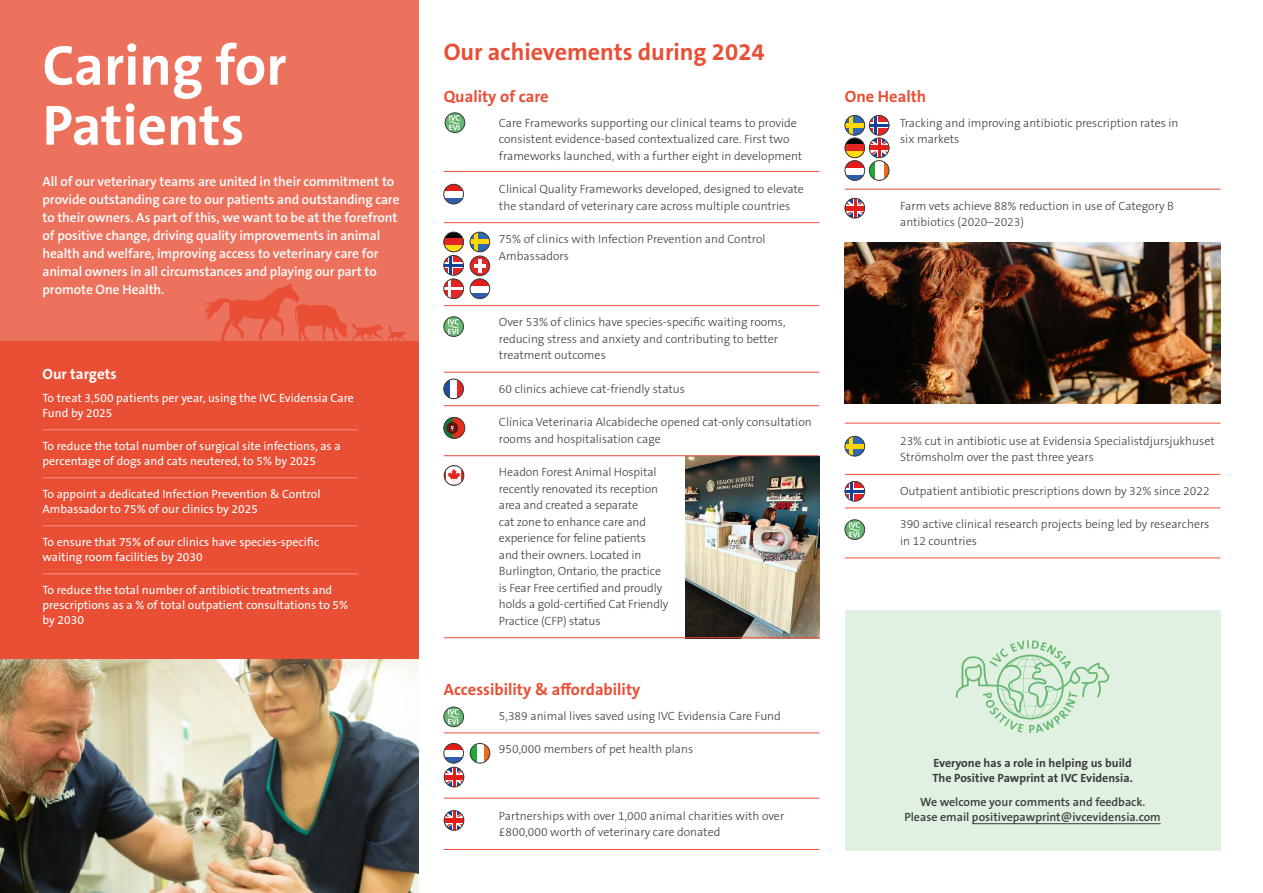
<style>
.page{position:relative;width:1263px;height:893px;background:#fff}
.page>*{position:absolute;margin:0;border:0;box-sizing:border-box;transform-origin:0 0}
.t1{font:700 57px/60px "The Sans B W7";color:#fff}
.H2_Overview{font:700 24px "The Sans B W7";color:#e84f35}
.H2_Overview-2{font:700 16.5px "The Sans B W7";color:#e84f35}
.t2{font:700 15px "The Sans B W7";color:#fff}
.Intro_Copy{font:600 13.5px/18px "The Sans B W6";letter-spacing:-.01em;color:#fff}
.Body_Copy{font:300 12px/16.5px "The Sans B W3";color:#3c3c3b}
.t3{font:12px/15px "The Sans B W5 Plain";color:#fff}
.Body_Copy-2{font:600 12px/15px "The Sans B W6";color:#3c3c3b;text-align:center}
.Body_Copy-3{font:700 12px/15px "The Sans B W7";color:#3c3c3b}
</style>
<div class="page">
<img style="left:685px;top:456px;width:134px;height:181px">
<div style="left:0;top:340px;width:418px;height:321px;background:#e84f35"></div>
<div style="left:0;top:0;width:418px;height:340px;background:#ed725e"></div>
<svg style="left:202px;top:283px;width:203px;height:57px"></svg>
<img style="left:0;top:659px;width:418px;height:234px">
<hr style="left:43px;top:429px;width:315px;height:1px;background:#f19586">
<hr style="left:43px;top:477px;width:315px;height:1px;background:#f19586">
<hr style="left:43px;top:525px;width:315px;height:1px;background:#f19586">
<hr style="left:43px;top:573px;width:315px;height:1px;background:#f19586">
<hr style="left:444px;top:732px;width:375px;height:1px;background:#e84f35">
<hr style="left:444px;top:798px;width:375px;height:1px;background:#e84f35">
<hr style="left:444px;top:849px;width:375px;height:1px;background:#e84f35">
<img style="left:444px;top:707px;width:20px;height:20px;border-radius:10px">
<div style="left:444px;top:707px;width:20px;height:20px;border:1px solid #3c3c3b;border-radius:50%"></div>
<svg style="left:444px;top:743px;width:20px;height:44px"></svg>
<div style="left:444px;top:767px;width:20px;height:20px;border:1px solid #3c3c3b;border-radius:50%"></div>
<svg style="left:470px;top:743px;width:20px;height:20px"></svg>
<div style="left:470px;top:743px;width:20px;height:20px;border:1px solid #3c3c3b;border-radius:50%"></div>
<svg style="left:444px;top:810px;width:20px;height:20px"></svg>
<div style="left:444px;top:810px;width:20px;height:20px;border:1px solid #3c3c3b;border-radius:50%"></div>
<hr style="left:444px;top:171px;width:375px;height:1px;background:#e84f35">
<hr style="left:444px;top:222px;width:375px;height:1px;background:#e84f35">
<hr style="left:444px;top:305px;width:375px;height:1px;background:#e84f35">
<hr style="left:444px;top:372px;width:375px;height:1px;background:#e84f35">
<hr style="left:444px;top:405px;width:375px;height:1px;background:#e84f35">
<hr style="left:444px;top:455px;width:375px;height:1px;background:#e84f35">
<hr style="left:444px;top:637px;width:375px;height:1px;background:#e84f35">
<img style="left:445px;top:113px;width:20px;height:20px;border-radius:10px">
<div style="left:445px;top:113px;width:20px;height:20px;border:1px solid #3c3c3b;border-radius:50%"></div>
<svg style="left:444px;top:184px;width:20px;height:20px"></svg>
<div style="left:444px;top:184px;width:20px;height:20px;border:1px solid #3c3c3b;border-radius:50%"></div>
<svg style="left:444px;top:232px;width:20px;height:67px"></svg>
<div style="left:444px;top:279px;width:20px;height:20px;border:1px solid #3c3c3b;border-radius:50%"></div>
<svg style="left:470px;top:232px;width:20px;height:67px"></svg>
<div style="left:470px;top:256px;width:20px;height:20px;border:1px solid #3c3c3b;border-radius:50%"></div>
<img style="left:444px;top:317px;width:20px;height:20px;border-radius:10px">
<div style="left:444px;top:317px;width:20px;height:20px;border:1px solid #3c3c3b;border-radius:50%"></div>
<svg style="left:444px;top:379px;width:20px;height:20px"></svg>
<div style="left:444px;top:379px;width:20px;height:20px;border:1px solid #3c3c3b;border-radius:50%"></div>
<svg style="left:444px;top:417px;width:21px;height:21px"></svg>
<div style="left:444px;top:417px;width:21px;height:22px;border:1px solid #3c3c3b;border-radius:50%"></div>
<svg style="left:444px;top:465px;width:20px;height:20px"></svg>
<div style="left:444px;top:465px;width:20px;height:20px;border:1px solid #3c3c3b;border-radius:50%"></div>
<hr style="left:845px;top:189px;width:375px;height:1px;background:#e84f35">
<svg style="left:845px;top:115px;width:44px;height:65px"></svg>
<div style="left:869px;top:115px;width:20px;height:20px;border:1px solid #3c3c3b;border-radius:50%"></div>
<svg style="left:845px;top:198px;width:20px;height:20px"></svg>
<div style="left:845px;top:198px;width:20px;height:20px;border:1px solid #3c3c3b;border-radius:50%"></div>
<div style="left:845px;top:610px;width:375px;height:240px;background:#e0f1e2"></div>
<hr style="left:972px;top:823px;width:189px;height:1px;background:#3c3c3b">
<img style="left:845px;top:242px;width:375px;height:162px">
<hr style="left:845px;top:423px;width:375px;height:1px;background:#e84f35">
<hr style="left:845px;top:474px;width:375px;height:1px;background:#e84f35">
<hr style="left:845px;top:507px;width:375px;height:1px;background:#e84f35">
<hr style="left:845px;top:557px;width:375px;height:1px;background:#e84f35">
<svg style="left:845px;top:436px;width:20px;height:20px"></svg>
<div style="left:845px;top:436px;width:20px;height:20px;border:1px solid #3c3c3b;border-radius:50%"></div>
<svg style="left:845px;top:481px;width:20px;height:20px"></svg>
<div style="left:845px;top:481px;width:20px;height:20px;border:1px solid #3c3c3b;border-radius:50%"></div>
<img style="left:845px;top:520px;width:20px;height:20px;border-radius:10px">
<div style="left:845px;top:520px;width:20px;height:20px;border:1px solid #3c3c3b;border-radius:50%"></div>
<svg style="left:956px;top:640px;width:154px;height:93px"></svg>
<p class="t1" style="left:43px;top:36px;width:245px">Caring for<br>Patients</p>
<p class="Intro_Copy" style="left:43px;top:173px;width:358px">All of our veterinary teams are united in their commitment to provide outstanding care to our patients and outstanding care to their owners. As part of this, we want to be at the forefront of positive change, driving quality improvements in animal health and welfare, improving access to veterinary care for animal owners in all circumstances and playing our part to promote One Health.</p>
<h3 class="t2" style="left:43px;top:364px;width:76px">Our targets</h3>
<p class="t3" style="left:43px;top:391px;width:313px">To treat 3,500 patients per year, using the IVC Evidensia Care<br>Fund by 2025</p>
<p class="t3" style="left:43px;top:439px;width:300px">To reduce the total number of surgical site infections, as a percentage of dogs and cats neutered, to 5% by 2025</p>
<p class="t3" style="left:43px;top:487px;width:279px">To appoint a dedicated Infection Prevention &amp; Control<br>Ambassador to 75% of our clinics by 2025</p>
<p class="t3" style="left:43px;top:535px;width:278px">To ensure that 75% of our clinics have species-specific waiting room facilities by 2030</p>
<p class="t3" style="left:43px;top:583px;width:307px">To reduce the total number of antibiotic treatments and prescriptions as a % of total outpatient consultations to 5% by 2030</p>
<p class="H2_Overview" style="left:444px;top:37px;width:323px">Our achievements during 2024</p>
<p class="H2_Overview-2" style="left:444px;top:85px;width:106px">Quality of care</p>
<p class="Body_Copy" style="left:499px;top:114px;width:305px">Care Frameworks supporting our clinical teams to provide consistent evidence-based contextualized care. First two frameworks launched, with a further eight in development</p>
<p class="Body_Copy" style="left:499px;top:181px;width:306px">Clinical Quality Frameworks developed, designed to elevate the standard of veterinary care across multiple countries</p>
<p class="Body_Copy" style="left:499px;top:231px;width:268px">75% of clinics with Infection Prevention and Control<br>Ambassadors</p>
<p class="Body_Copy" style="left:499px;top:314px;width:288px">Over 53% of clinics have species-specific waiting rooms, reducing stress and anxiety and contributing to better treatment outcomes</p>
<p class="Body_Copy" style="left:499px;top:380px;width:188px">60 clinics achieve cat-friendly status</p>
<p class="Body_Copy" style="left:499px;top:414px;width:314px">Clínica Veterinaria Alcabideche opened cat-only consultation rooms and hospitalisation cage</p>
<p class="Body_Copy" style="left:499px;top:464px;width:171px">Headon Forest Animal Hospital recently renovated its reception area and created a separate<br>cat zone to enhance care and experience for feline patients and their owners. Located in<br>Burlington, Ontario, the practice is Fear Free certified and proudly holds a gold-certified Cat Friendly<br>Practice (CFP) status</p>
<p class="H2_Overview-2" style="left:444px;top:679px;width:198px">Accessibility &amp; affordability</p>
<p class="Body_Copy" style="left:499px;top:707px;width:283px">5,389 animal lives saved using IVC Evidensia Care Fund</p>
<p class="Body_Copy" style="left:499px;top:741px;width:196px">950,000 members of pet health plans</p>
<p class="Body_Copy" style="left:499px;top:808px;width:287px">Partnerships with over 1,000 animal charities with over £800,000 worth of veterinary care donated</p>
<p class="H2_Overview-2" style="left:845px;top:85px;width:83px">One Health</p>
<p class="Body_Copy" style="left:900px;top:114px;width:280px">Tracking and improving antibiotic prescription rates in six markets</p>
<p class="Body_Copy" style="left:900px;top:197px;width:275px">Farm vets achieve 88% reduction in use of Category B antibiotics (2020–2023)</p>
<p class="Body_Copy" style="left:900px;top:432px;width:316px">23% cut in antibiotic use at Evidensia Specialistdjursjukhuset<br>Strömsholm over the past three years</p>
<p class="Body_Copy" style="left:900px;top:482px;width:311px">Outpatient antibiotic prescriptions down by 32% since 2022</p>
<p class="Body_Copy" style="left:900px;top:516px;width:311px">390 active clinical research projects being led by researchers in 12 countries</p>
<p class="Body_Copy-3" style="left:932px;top:756px;width:202px">Everyone has a role in helping us build<br>The Positive Pawprint at IVC Evidensia.</p>
<p class="Body_Copy-2" style="left:904px;top:794px;width:258px">We welcome your comments and feedback.<br>Please email positivepawprint@ivcevidensia.com</p>
</div>
